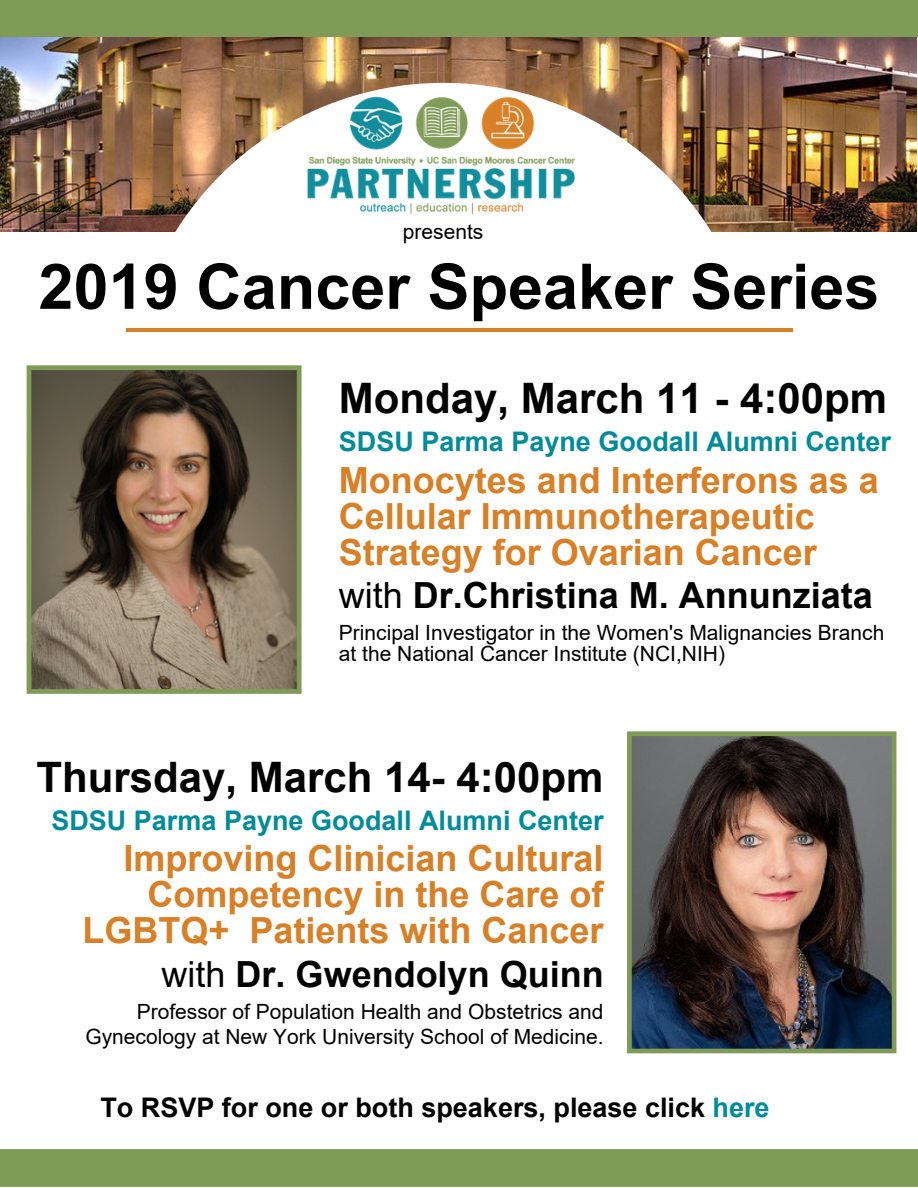
<style>
.page{position:relative;width:918px;height:1188px;background:#fff}
.page>*{position:absolute;margin:0;border:0;box-sizing:border-box;transform-origin:0 0}
.t1{font:700 63px "Arial";color:#000}
.t2{font:700 42px "Arial";color:#000}
.t3{font:700 36px/36px "Arial";color:#d78028}
.t4{font:700 36px "Arial";color:#000}
.t5{font:700 27px "Arial";color:#008b9a}
.t6{font:700 27px "Arial";color:#000}
.t7{font:21px/21px "Arial";color:#000}
.s1{font-weight:400}
.s2{color:#008b9a}
</style>
<div class="page">
<img style="left:0;top:0;width:918px;height:1187px">
<p class="t7" style="left:403px;top:221px;width:82px">presents</p>
<h1 class="t1" style="left:39px;top:242px;width:842px">2019 Cancer Speaker Series</h1>
<h2 class="t2" style="left:339px;top:369px;width:550px">Monday, March 11 - 4:00pm</h2>
<p class="t5" style="left:339px;top:423px;width:554px">SDSU Parma Payne Goodall Alumni Center</p>
<h3 class="t3" style="left:339px;top:462px;width:542px">Monocytes and Interferons as a<br>Cellular Immunotherapeutic<br>Strategy for Ovarian Cancer</h3>
<h3 class="t4" style="left:339px;top:570px;width:536px"><span class="s1">with</span> Dr.Christina M. Annunziata</h3>
<p class="t7" style="left:339px;top:622px;width:547px">Principal Investigator in the Women's Malignancies Branch at the National Cancer Institute (NCI,NIH)</p>
<h2 class="t2" style="left:36px;top:748px;width:569px">Thursday, March 14- 4:00pm</h2>
<p class="t5" style="left:51px;top:801px;width:554px">SDSU Parma Payne Goodall Alumni Center</p>
<h3 class="t3" style="left:83px;top:841px;width:523px;text-align:right">Improving Clinician Cultural<br>Competency in the Care of<br>LGBTQ+ Patients with Cancer</h3>
<h3 class="t4" style="left:162px;top:949px;width:444px"><span class="s1">with</span> Dr. Gwendolyn Quinn</h3>
<p class="t7" style="left:85px;top:999px;width:520px;line-height:25.2px;text-align:right">Professor of Population Health and Obstetrics and<br>Gynecology at New York University School of Medicine.</p>
<p class="t6" style="left:100px;top:1089px;width:671px">To RSVP for one or both speakers, please click <span class="s2">here</span></p>
</div>
